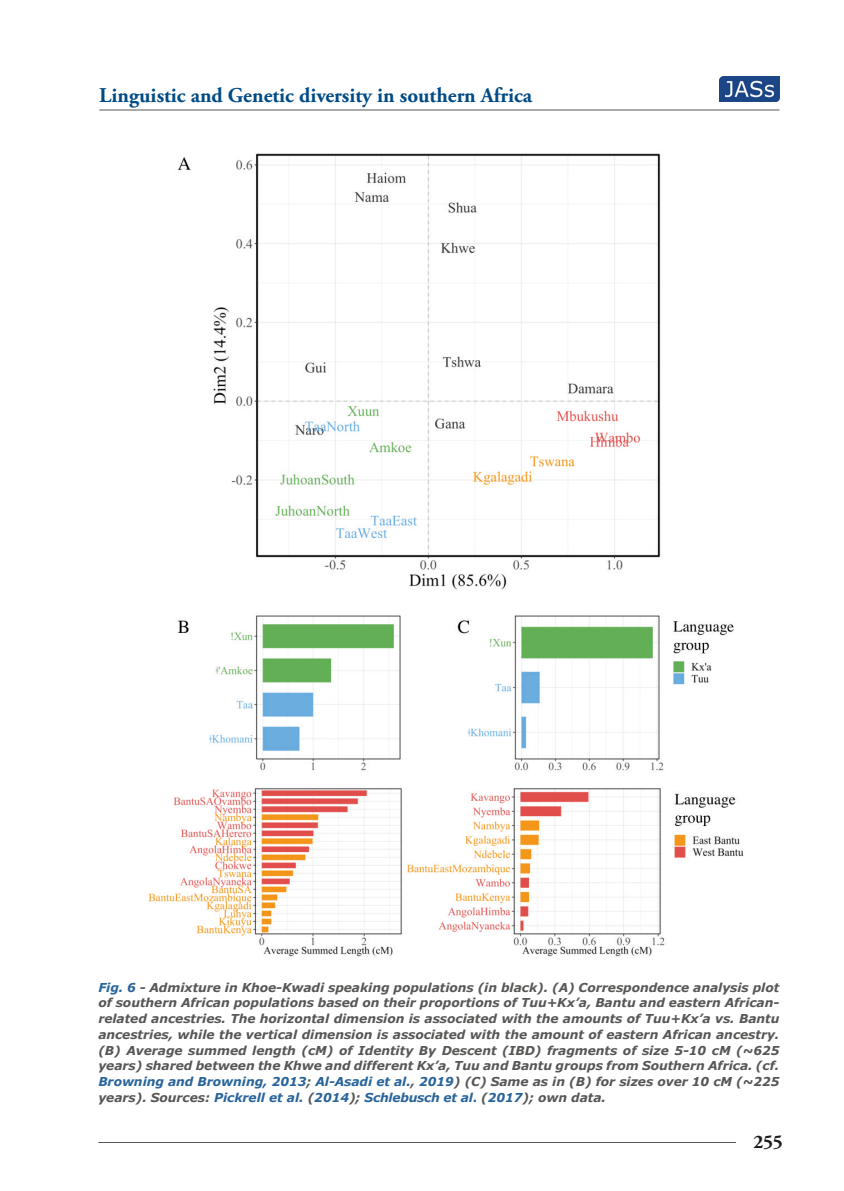
<style>
.page{position:relative;width:844px;height:1191px;background:#fff}
.page>*{position:absolute;margin:0;border:0;box-sizing:border-box;transform-origin:0 0}
.t1{font:700 21px "Adobe Garamond Pro";color:#004b86}
.t2{font:700 19.25px "Adobe Garamond Pro";color:#1d1d1b}
.DIDASCALIA_Figure_Ta{font:italic 700 12.25px/15.8px "Verdana";letter-spacing:-.005em;color:#575756;text-align:justify}
.s1{color:#29649b}
.s2{font-style:normal;color:#29649b}
</style>
<div class="page">
<hr style="left:99px;top:110px;width:680px;height:1px;background:#575756">
<hr style="left:98px;top:1142px;width:637px;height:1px;background:#575756">
<img style="left:719px;top:76px;width:60px;height:25px">
<img style="left:148px;top:153px;width:596px;height:804px">
<h1 class="t1" style="left:99px;top:83px;width:434px">Linguistic and Genetic diversity in southern Africa</h1>
<p class="DIDASCALIA_Figure_Ta" style="left:98px;top:979px;width:682px"><span class="s1">Fig. 6</span> - Admixture in Khoe-Kwadi speaking populations (in black). (A) Correspondence analysis plot of southern African populations based on their proportions of Tuu+Kx’a, Bantu and eastern African&shy;related ancestries. The horizontal dimension is associated with the amounts of Tuu+Kx’a vs. Bantu ancestries, while the vertical dimension is associated with the amount of eastern African ancestry. (B) Average summed length (cM) of Identity By Descent (IBD) fragments of size 5-10 cM (~625 years) shared between the Khwe and different Kx’a, Tuu and Bantu groups from Southern Africa. (cf.<br><span class="s1">Browning and Browning, 2013</span>; <span class="s1">Al-Asadi et al.</span>, <span class="s1">2019</span>) (C) Same as in (B) for sizes over 10 cM (~225 years). Sources: <span class="s1">Pickrell et al.</span> (<span class="s1">2014</span>); <span class="s1">Schlebusch et al</span><span class="s2">.</span> (<span class="s1">2017</span>); own data.</p>
<h2 class="t2" style="left:753px;top:1131px;width:31px">255</h2>
</div>
